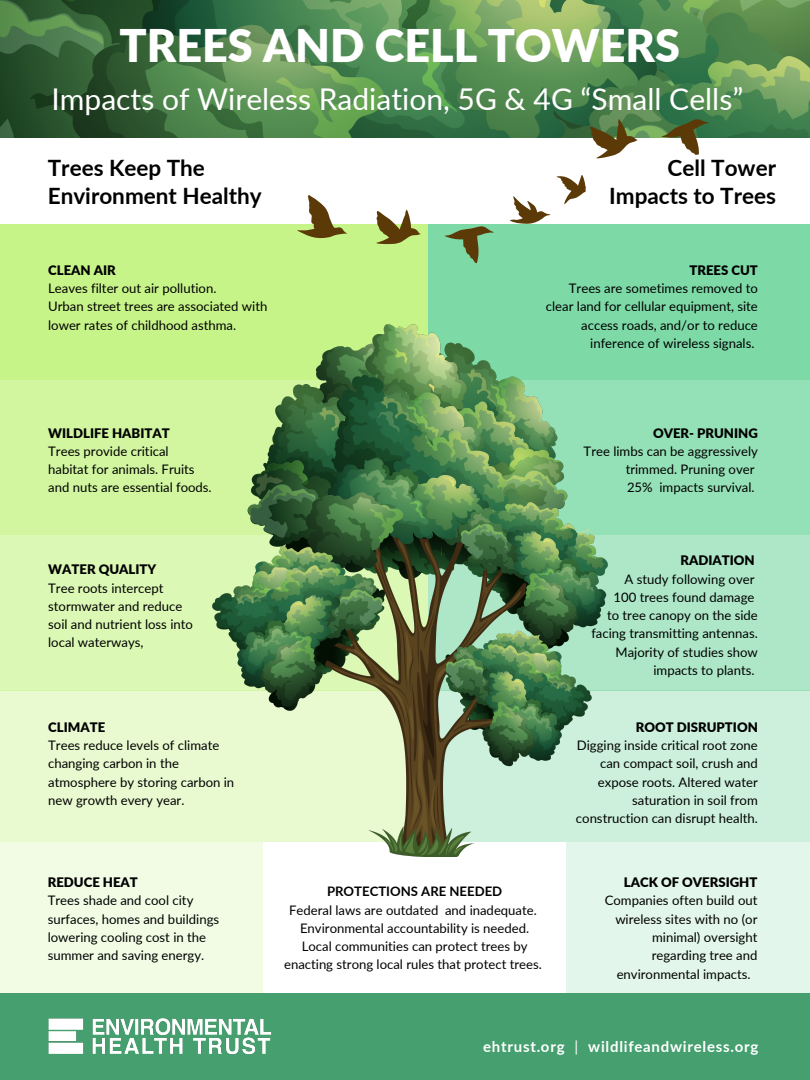
<style>
.page{position:relative;width:810px;height:1080px;background:#fff}
.page>*{position:absolute;margin:0;border:0;box-sizing:border-box;transform-origin:0 0}
.t1{font:900 45px "Lato";color:#fff}
.t2{font:30px "Lato";color:#fff}
.t3{font:700 22.5px/27.6px "Lato";color:#000}
.t4{font:700 15px "Lato";letter-spacing:.05em;color:#fff}
.t5{font:13.12px/18.2px "Lato";color:#000}
.t6{font:900 13.12px "Lato";color:#000}
.t7{font:700 13.12px "Lato";color:#000}
.s1{font-weight:400}
</style>
<div class="page">
<div style="left:428px;top:224px;width:382px;height:155px;background:#7ddaa7"></div>
<div style="left:608px;top:379px;width:202px;height:156px;background:#95e1b7"></div>
<div style="left:428px;top:535px;width:382px;height:155px;background:#ade7c7"></div>
<div style="left:428px;top:690px;width:382px;height:152px;background:#ccf0dc"></div>
<div style="left:566px;top:842px;width:244px;height:151px;background:#e2f6eb"></div>
<div style="left:0;top:224px;width:428px;height:155px;background:#c7f489"></div>
<div style="left:0;top:379px;width:212px;height:156px;background:#d1f69f"></div>
<div style="left:0;top:535px;width:428px;height:155px;background:#dbf8b4"></div>
<div style="left:0;top:690px;width:428px;height:152px;background:#e9fad1"></div>
<div style="left:0;top:842px;width:263px;height:151px;background:#f2fce5"></div>
<svg style="left:297px;top:195px;width:50px;height:44px"></svg>
<svg style="left:376px;top:209px;width:45px;height:36px"></svg>
<svg style="left:444px;top:226px;width:50px;height:37px"></svg>
<svg style="left:510px;top:175px;width:76px;height:49px"></svg>
<img style="left:0;top:0;width:810px;height:137px">
<img style="left:212px;top:324px;width:396px;height:533px">
<div style="left:0;top:993px;width:810px;height:87px;background:#459f6e"></div>
<img style="left:48px;top:1018px;width:224px;height:37px">
<svg style="left:589px;top:116px;width:51px;height:43px"></svg>
<svg style="left:660px;top:117px;width:55px;height:38px"></svg>
<p class="t1" style="left:119px;top:17px;width:562px">TREES AND CELL TOWERS</p>
<p class="t2" style="left:51px;top:81px;width:693px">Impacts of Wireless Radiation, 5G &amp; 4G “Small Cells”</p>
<p class="t3" style="left:48px;top:154px;width:215px">Trees Keep The<br>Environment Healthy</p>
<p class="t3" style="left:668px;top:154px;width:110px">Cell Tower</p>
<p class="t3" style="left:609px;top:181px;width:168px">Impacts to Trees</p>
<p class="t6" style="left:48px;top:262px;width:69px">CLEAN AIR</p>
<p class="t5" style="left:48px;top:279px;width:170px">Leaves filter out air pollution.</p>
<p class="t5" style="left:48px;top:297px;width:221px">Urban street trees are associated with lower rates of childhood asthma.</p>
<p class="t6" style="left:689px;top:262px;width:70px">TREES CUT</p>
<p class="t5" style="left:546px;top:279px;width:213px;text-align:right">Trees are sometimes removed to clear land for cellular equipment, site access roads, and/or to reduce inference of wireless signals.</p>
<p class="t6" style="left:48px;top:425px;width:123px">WILDLIFE HABITAT</p>
<p class="t5" style="left:48px;top:442px;width:165px">Trees provide critical habitat for animals. Fruits and nuts are essential foods.</p>
<p class="t6" style="left:48px;top:561px;width:110px">WATER QUALITY</p>
<p class="t5" style="left:48px;top:578px;width:136px">Tree roots intercept stormwater and reduce</p>
<p class="t5" style="left:48px;top:615px;width:146px">soil and nutrient loss into local waterways,</p>
<p class="t6" style="left:48px;top:719px;width:59px">CLIMATE</p>
<p class="t5" style="left:48px;top:736px;width:188px">Trees reduce levels of climate changing carbon in the atmosphere by storing carbon in new growth every year.</p>
<p class="t6" style="left:48px;top:874px;width:92px">REDUCE HEAT</p>
<p class="t5" style="left:48px;top:891px;width:173px">Trees shade and cool city surfaces, homes and buildings lowering cooling cost in the summer and saving energy.</p>
<p class="t6" style="left:653px;top:425px;width:106px">OVER- PRUNING</p>
<p class="t5" style="left:584px;top:442px;width:176px;text-align:right">Tree limbs can be aggressively trimmed. Pruning over</p>
<p class="t5" style="left:627px;top:478px;width:129px">25% impacts survival.</p>
<p class="t6" style="left:681px;top:552px;width:76px">RADIATION</p>
<p class="t5" style="left:625px;top:569px;width:131px">A study following over</p>
<p class="t5" style="left:614px;top:588px;width:142px">100 trees found damage</p>
<p class="t5" style="left:591px;top:606px;width:168px;text-align:right">to tree canopy on the side facing transmitting antennas.<br>Majority of studies show impacts to plants.</p>
<p class="t7" style="left:327px;top:883px;width:177px">PROTECTIONS ARE NEEDED</p>
<p class="t5" style="left:289px;top:900px;width:249px">Federal laws are outdated and inadequate.</p>
<p class="t5" style="left:300px;top:919px;width:231px">Environmental accountability is needed.</p>
<p class="t5" style="left:284px;top:937px;width:259px;text-align:center">Local communities can protect trees by enacting strong local rules that protect trees.</p>
<p class="t6" style="left:636px;top:719px;width:124px">ROOT DISRUPTION</p>
<p class="t5" style="left:576px;top:736px;width:183px;text-align:right">Digging inside critical root zone can compact soil, crush and expose roots. Altered water saturation in soil from construction can disrupt health.</p>
<p class="t6" style="left:624px;top:874px;width:135px">LACK OF OVERSIGHT</p>
<p class="t5" style="left:605px;top:891px;width:154px">Companies often build out</p>
<p class="t5" style="left:615px;top:910px;width:144px">wireless sites with no (or</p>
<p class="t5" style="left:652px;top:928px;width:107px">minimal) oversight</p>
<p class="t5" style="left:652px;top:946px;width:107px">regarding tree and</p>
<p class="t5" style="left:617px;top:964px;width:136px">environmental impacts.</p>
<p class="t4" style="left:483px;top:1038px;width:277px">ehtrust.org <span class="s1">|</span> wildlifeandwireless.org</p>
</div>
